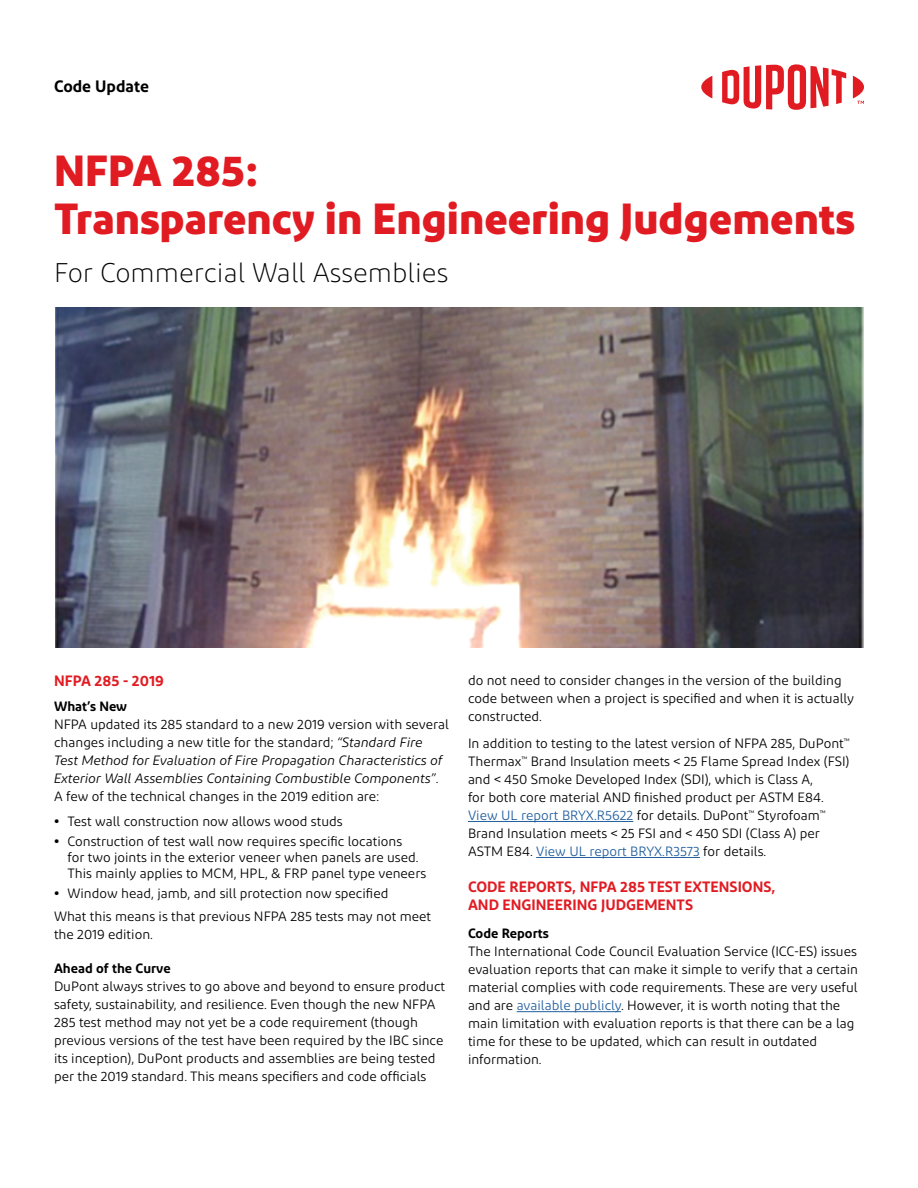
<style>
.page{position:relative;width:918px;height:1188px;background:#fff}
.page>*{position:absolute;margin:0;border:0;box-sizing:border-box;transform-origin:0 0}
.title_1{font:700 43.5px/48px "Diodrum";color:#e11b22}
.title_1-2{font:300 27px "Diodrum";color:#000}
.document_type_1{font:600 16.5px "Diodrum";color:#000}
.subhead_2{font:600 15px/18px "Diodrum";color:#e11b22}
.body_1{font:13.5px/18px "Diodrum";color:#000}
.subhead_2-2{font:600 13.5px "Diodrum";color:#000}
.s1{font-style:italic}
.s2{font-weight:700}
.s3{color:#215e9e}
</style>
<div class="page">
<hr style="left:468px;top:821px;width:165px;height:1px;background:#215e9e">
<hr style="left:536px;top:857px;width:164px;height:1px;background:#215e9e">
<hr style="left:517px;top:1011px;width:104px;height:1px;background:#215e9e">
<svg style="left:701px;top:76px;width:11px;height:22px"></svg>
<svg style="left:722px;top:64px;width:124px;height:46px"></svg>
<svg style="left:853px;top:76px;width:11px;height:28px"></svg>
<img style="left:56px;top:308px;width:808px;height:340px">
<p class="document_type_1" style="left:54px;top:75px;width:96px">Code Update</p>
<p class="title_1" style="left:54px;top:145px;width:802px">NFPA 285:<br>Transparency in Engineering Judgements</p>
<p class="title_1-2" style="left:54px;top:256px;width:396px">For Commercial Wall Assemblies</p>
<p class="subhead_2" style="left:54px;top:672px;width:111px">NFPA 285 - 2019</p>
<p class="subhead_2-2" style="left:54px;top:698px;width:75px">What’s New</p>
<p class="body_1" style="left:54px;top:716px;width:397px">NFPA updated its 285 standard to a new 2019 version with several changes including a new title for the standard; <span class="s1">“Standard Fire Test Method for Evaluation of Fire Propagation Characteristics of Exterior Wall Assemblies Containing Combustible Components”</span>.<br>A few of the technical changes in the 2019 edition are:</p>
<p class="body_1" style="left:54px;top:812px;width:290px"><span class="s2">•</span> Test wall construction now allows wood studs</p>
<p class="body_1" style="left:68px;top:834px;width:360px;line-height:15.8px;text-indent:-14px"><span class="s2">•</span> Construction of test wall now requires specific locations<br>for two joints in the exterior veneer when panels are used.<br>This mainly applies to MCM, HPL, &amp; FRP panel type veneers</p>
<p class="body_1" style="left:54px;top:884px;width:336px"><span class="s2">•</span> Window head, jamb, and sill protection now specified</p>
<p class="body_1" style="left:54px;top:907px;width:379px">What this means is that previous NFPA 285 tests may not meet the 2019 edition.</p>
<p class="subhead_2-2" style="left:54px;top:959px;width:118px">Ahead of the Curve</p>
<p class="body_1" style="left:54px;top:977px;width:393px">DuPont always strives to go above and beyond to ensure product safety, sustainability, and resilience. Even though the new NFPA 285 test method may not yet be a code requirement (though previous versions of the test have been required by the IBC since its inception), DuPont products and assemblies are being tested per the 2019 standard. This means specifiers and code officials</p>
<p class="body_1" style="left:468px;top:671px;width:388px">do not need to consider changes in the version of the building code between when a project is specified and when it is actually constructed.</p>
<p class="body_1" style="left:468px;top:734px;width:383px">In addition to testing to the latest version of NFPA 285, DuPont<sup>™ </sup>Thermax<sup>™</sup> Brand Insulation meets &lt; 25 Flame Spread Index (FSI) and &lt; 450 Smoke Developed Index (SDI), which is Class A,<br>for both core material AND finished product per ASTM E84.<br><span class="s3">View UL report BRYX.R5622</span> for details. DuPont<sup>™</sup> Styrofoam<sup>™ </sup>Brand Insulation meets &lt; 25 FSI and &lt; 450 SDI (Class A) per ASTM E84. <span class="s3">View UL report BRYX.R3573</span> for details.</p>
<p class="subhead_2" style="left:468px;top:877px;width:309px">CODE REPORTS, NFPA 285 TEST EXTENSIONS,<br>AND ENGINEERING JUDGEMENTS</p>
<p class="subhead_2-2" style="left:468px;top:925px;width:82px">Code Reports</p>
<p class="body_1" style="left:468px;top:942px;width:392px">The International Code Council Evaluation Service (ICC-ES) issues evaluation reports that can make it simple to verify that a certain material complies with code requirements. These are very useful and are <span class="s3">available publicly</span>. However, it is worth noting that the main limitation with evaluation reports is that there can be a lag time for these to be updated, which can result in outdated information.</p>
</div>
